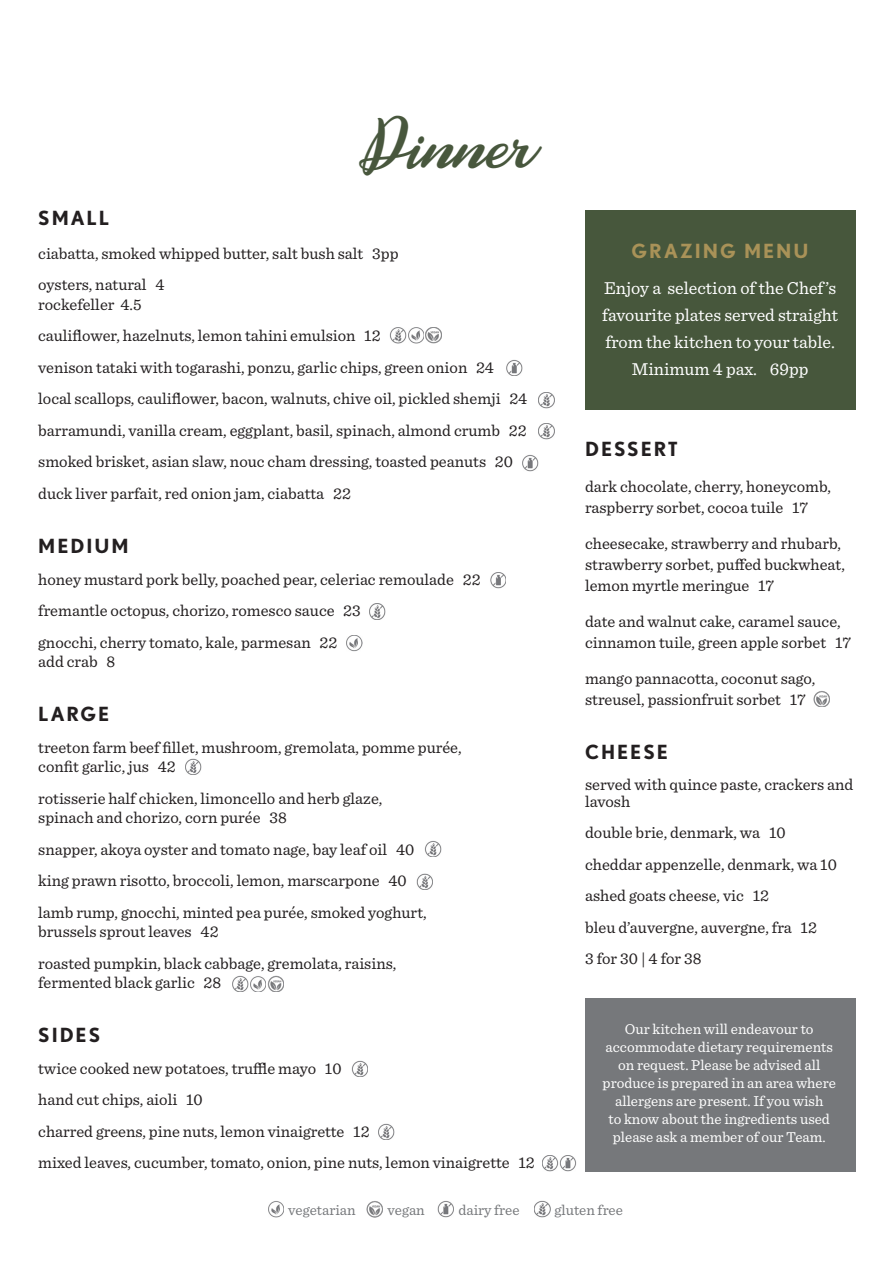
<style>
.page{position:relative;width:893px;height:1263px;background:#fff}
.page>*{position:absolute;margin:0;border:0;box-sizing:border-box;transform-origin:0 0}
.t1{font:40.5px "Cassandra";color:#48573d}
.t2{font:700 19.5px "Nobel";letter-spacing:.1em;color:#231f20}
.t3{font:700 19.5px "Nobel";letter-spacing:.1em;color:#a99258}
.t4{font:18px/27px "Sentinel";color:#fff;text-align:center}
.t5{font:16.5px/21px "Sentinel";color:#231f20}
.t6{font:15px/18px "Sentinel";color:#fff;text-align:center}
.t7{font:15px "Sentinel";color:#76787b}
</style>
<div class="page">
<img style="left:425px;top:327px;width:17px;height:16px">
<img style="left:408px;top:327px;width:15px;height:16px">
<img style="left:390px;top:327px;width:16px;height:16px">
<img style="left:506px;top:360px;width:16px;height:16px">
<img style="left:538px;top:392px;width:17px;height:16px">
<img style="left:538px;top:423px;width:17px;height:16px">
<img style="left:522px;top:455px;width:16px;height:16px">
<img style="left:490px;top:572px;width:16px;height:16px">
<img style="left:369px;top:603px;width:16px;height:16px">
<img style="left:346px;top:635px;width:16px;height:16px">
<img style="left:185px;top:759px;width:16px;height:16px">
<img style="left:425px;top:841px;width:16px;height:16px">
<img style="left:417px;top:873px;width:16px;height:16px">
<img style="left:268px;top:976px;width:16px;height:16px">
<img style="left:250px;top:976px;width:16px;height:16px">
<img style="left:232px;top:976px;width:16px;height:16px">
<img style="left:352px;top:1061px;width:16px;height:16px">
<img style="left:378px;top:1124px;width:16px;height:16px">
<img style="left:542px;top:1155px;width:16px;height:16px">
<img style="left:560px;top:1155px;width:16px;height:16px">
<div style="left:585px;top:210px;width:270px;height:200px;background:#47573c"></div>
<div style="left:585px;top:998px;width:270px;height:173px;background:#76787b"></div>
<img style="left:814px;top:691px;width:16px;height:16px">
<img style="left:367px;top:1201px;width:16px;height:16px">
<img style="left:268px;top:1201px;width:16px;height:16px">
<img style="left:438px;top:1201px;width:16px;height:16px">
<img style="left:534px;top:1201px;width:16px;height:16px">
<p class="t1" style="left:361px;top:129px;width:173px">Dinner</p>
<p class="t2" style="left:38px;top:206px;width:73px">SMALL</p>
<p class="t5" style="left:38px;top:242px;width:362px">ciabatta, smoked whipped butter, salt bush salt 3pp</p>
<p class="t5" style="left:38px;top:274px;width:128px">oysters, natural 4</p>
<p class="t5" style="left:38px;top:293px;width:105px">rockefeller 4.5</p>
<p class="t5" style="left:38px;top:325px;width:344px">cauliflower, hazelnuts, lemon tahini emulsion 12</p>
<p class="t5" style="left:38px;top:356px;width:457px">venison tataki with togarashi, ponzu, garlic chips, green onion 24</p>
<p class="t5" style="left:38px;top:388px;width:491px">local scallops, cauliflower, bacon, walnuts, chive oil, pickled shemji 24</p>
<p class="t5" style="left:38px;top:419px;width:490px">barramundi, vanilla cream, eggplant, basil, spinach, almond crumb 22</p>
<p class="t5" style="left:38px;top:451px;width:476px">smoked brisket, asian slaw, nouc cham dressing, toasted peanuts 20</p>
<p class="t5" style="left:38px;top:482px;width:314px">duck liver parfait, red onion jam, ciabatta 22</p>
<p class="t2" style="left:38px;top:534px;width:92px">MEDIUM</p>
<p class="t5" style="left:38px;top:568px;width:444px">honey mustard pork belly, poached pear, celeriac remoulade 22</p>
<p class="t5" style="left:38px;top:599px;width:324px">fremantle octopus, chorizo, romesco sauce 23</p>
<p class="t5" style="left:38px;top:631px;width:301px">gnocchi, cherry tomato, kale, parmesan 22</p>
<p class="t5" style="left:38px;top:650px;width:79px">add crab 8</p>
<p class="t2" style="left:38px;top:702px;width:73px">LARGE</p>
<p class="t5" style="left:38px;top:736px;width:425px">treeton farm beef fillet, mushroom, gremolata, pomme purée,</p>
<p class="t5" style="left:38px;top:755px;width:139px">confit garlic, jus 42</p>
<p class="t5" style="left:38px;top:787px;width:346px">rotisserie half chicken, limoncello and herb glaze,</p>
<p class="t5" style="left:38px;top:806px;width:250px">spinach and chorizo, corn purée 38</p>
<p class="t5" style="left:38px;top:838px;width:378px">snapper, akoya oyster and tomato nage, bay leaf oil 40</p>
<p class="t5" style="left:38px;top:869px;width:370px">king prawn risotto, broccoli, lemon, marscarpone 40</p>
<p class="t5" style="left:38px;top:901px;width:390px">lamb rump, gnocchi, minted pea purée, smoked yoghurt,</p>
<p class="t5" style="left:38px;top:920px;width:182px">brussels sprout leaves 42</p>
<p class="t5" style="left:38px;top:952px;width:359px">roasted pumpkin, black cabbage, gremolata, raisins,</p>
<p class="t5" style="left:38px;top:971px;width:185px">fermented black garlic 28</p>
<p class="t2" style="left:38px;top:1023px;width:64px">SIDES</p>
<p class="t5" style="left:38px;top:1057px;width:305px">twice cooked new potatoes, truffle mayo 10</p>
<p class="t5" style="left:38px;top:1088px;width:166px">hand cut chips, aioli 10</p>
<p class="t5" style="left:38px;top:1120px;width:333px">charred greens, pine nuts, lemon vinaigrette 12</p>
<p class="t5" style="left:38px;top:1151px;width:498px">mixed leaves, cucumber, tomato, onion, pine nuts, lemon vinaigrette 12</p>
<p class="t3" style="left:632px;top:239px;width:179px">GRAZING MENU</p>
<p class="t4" style="left:602px;top:274px;width:237px">Enjoy a selection of the Chef’s favourite plates served straight from the kitchen to your table.<br>Minimum 4 pax. 69pp</p>
<p class="t2" style="left:585px;top:437px;width:94px">DESSERT</p>
<p class="t5" style="left:585px;top:475px;width:247px">dark chocolate, cherry, honeycomb, raspberry sorbet, cocoa tuile 17</p>
<p class="t5" style="left:585px;top:532px;width:261px">cheesecake, strawberry and rhubarb, strawberry sorbet, puffed buckwheat, lemon myrtle meringue 17</p>
<p class="t5" style="left:585px;top:610px;width:267px">date and walnut cake, caramel sauce, cinnamon tuile, green apple sorbet 17</p>
<p class="t5" style="left:585px;top:667px;width:232px">mango pannacotta, coconut sago, streusel, passionfruit sorbet 17</p>
<p class="t2" style="left:585px;top:740px;width:84px">CHEESE</p>
<p class="t5" style="left:585px;top:776px;width:270px;line-height:16.5px">served with quince paste, crackers and lavosh</p>
<p class="t5" style="left:585px;top:821px;width:202px">double brie, denmark, wa 10</p>
<p class="t5" style="left:585px;top:853px;width:253px">cheddar appenzelle, denmark, wa 10</p>
<p class="t5" style="left:585px;top:884px;width:186px">ashed goats cheese, vic 12</p>
<p class="t5" style="left:585px;top:916px;width:233px">bleu d’auvergne, auvergne, fra 12</p>
<p class="t5" style="left:585px;top:947px;width:118px">3 for 30 | 4 for 38</p>
<p class="t6" style="left:625px;top:1020px;width:190px">Our kitchen will endeavour to</p>
<p class="t6" style="left:603px;top:1038px;width:235px">accommodate dietary requirements on request. Please be advised all produce is prepared in an area where allergens are present. If you wish<br>to know about the ingredients used please ask a member of our Team.</p>
<p class="t7" style="left:288px;top:1199px;width:69px">vegetarian</p>
<p class="t7" style="left:388px;top:1199px;width:39px">vegan</p>
<p class="t7" style="left:458px;top:1199px;width:63px">dairy free</p>
<p class="t7" style="left:554px;top:1199px;width:70px">gluten free</p>
</div>
